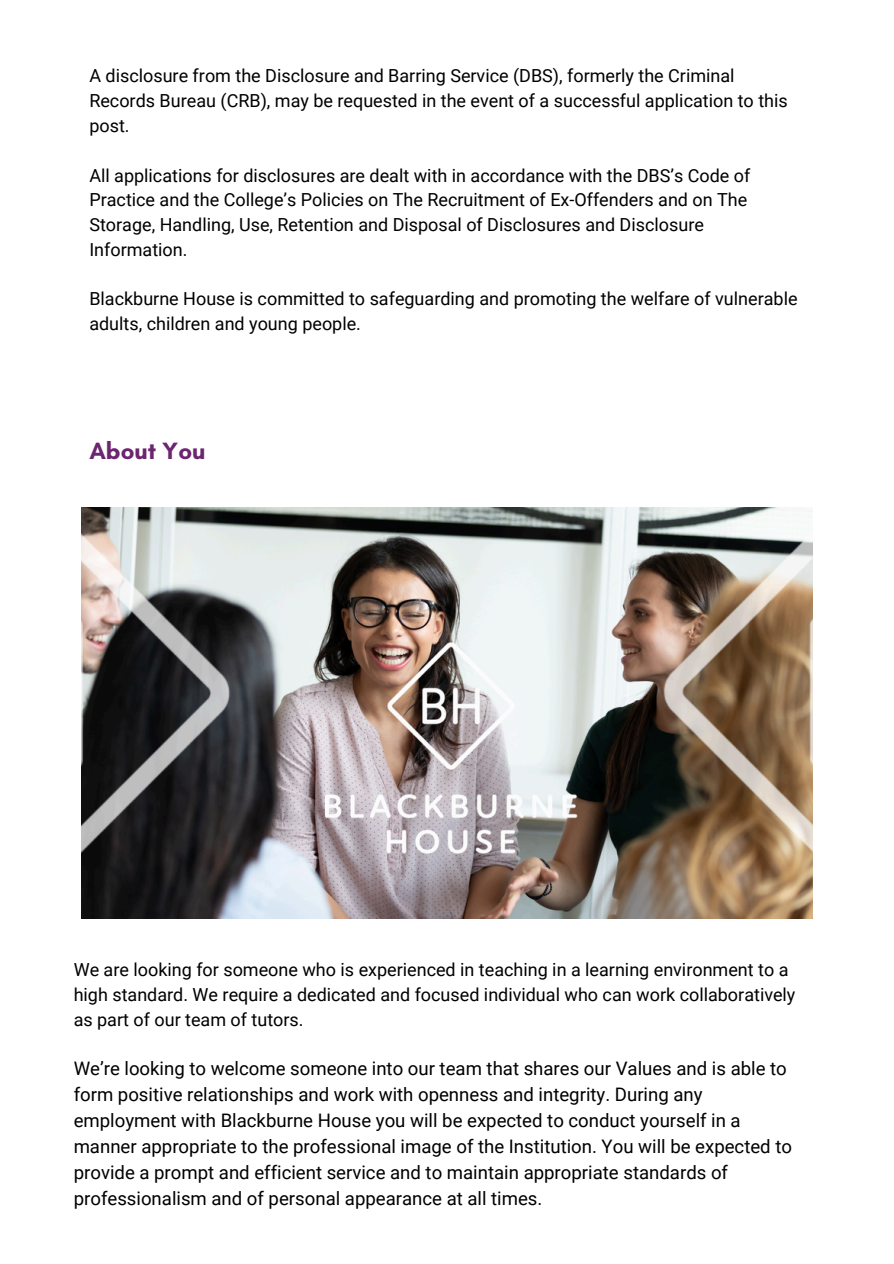
<style>
.page{position:relative;width:894px;height:1264px;background:#fff}
.page>*{position:absolute;margin:0;border:0;box-sizing:border-box;transform-origin:0 0}
.t1{font:700 24px "Glacial Indifference";color:#6c256f}
.t2{font:18.6px/25.8px "Roboto";color:#000}
.t3{font:18px/24.8px "Roboto";color:#000}
</style>
<div class="page">
<img style="left:81px;top:507px;width:731px;height:411px">
<p class="t3" style="left:89px;top:64px;width:699px">A disclosure from the Disclosure and Barring Service (DBS), formerly the Criminal<br>Records Bureau (CRB), may be requested in the event of a successful application to this post.</p>
<h1 class="t3" style="left:89px;top:163px;width:662px">All applications for disclosures are dealt with in accordance with the DBS’s Code of</h1>
<p class="t3" style="left:89px;top:188px;width:659px">Practice and the College’s Policies on The Recruitment of Ex-Offenders and on The<br>Storage, Handling, Use, Retention and Disposal of Disclosures and Disclosure<br>Information.</p>
<p class="t3" style="left:89px;top:287px;width:709px">Blackburne House is committed to safeguarding and promoting the welfare of vulnerable adults, children and young people.</p>
<p class="t1" style="left:89px;top:436px;width:118px">About You</p>
<p class="t3" style="left:74px;top:957px;width:723px">We are looking for someone who is experienced in teaching in a learning environment to a high standard. We require a dedicated and focused individual who can work collaboratively as part of our team of tutors.</p>
<p class="t2" style="left:74px;top:1055px;width:719px">We’re looking to welcome someone into our team that shares our Values and is able to form positive relationships and work with openness and integrity. During any employment with Blackburne House you will be expected to conduct yourself in a manner appropriate to the professional image of the Institution. You will be expected to provide a prompt and efficient service and to maintain appropriate standards of professionalism and of personal appearance at all times.</p>
</div>
